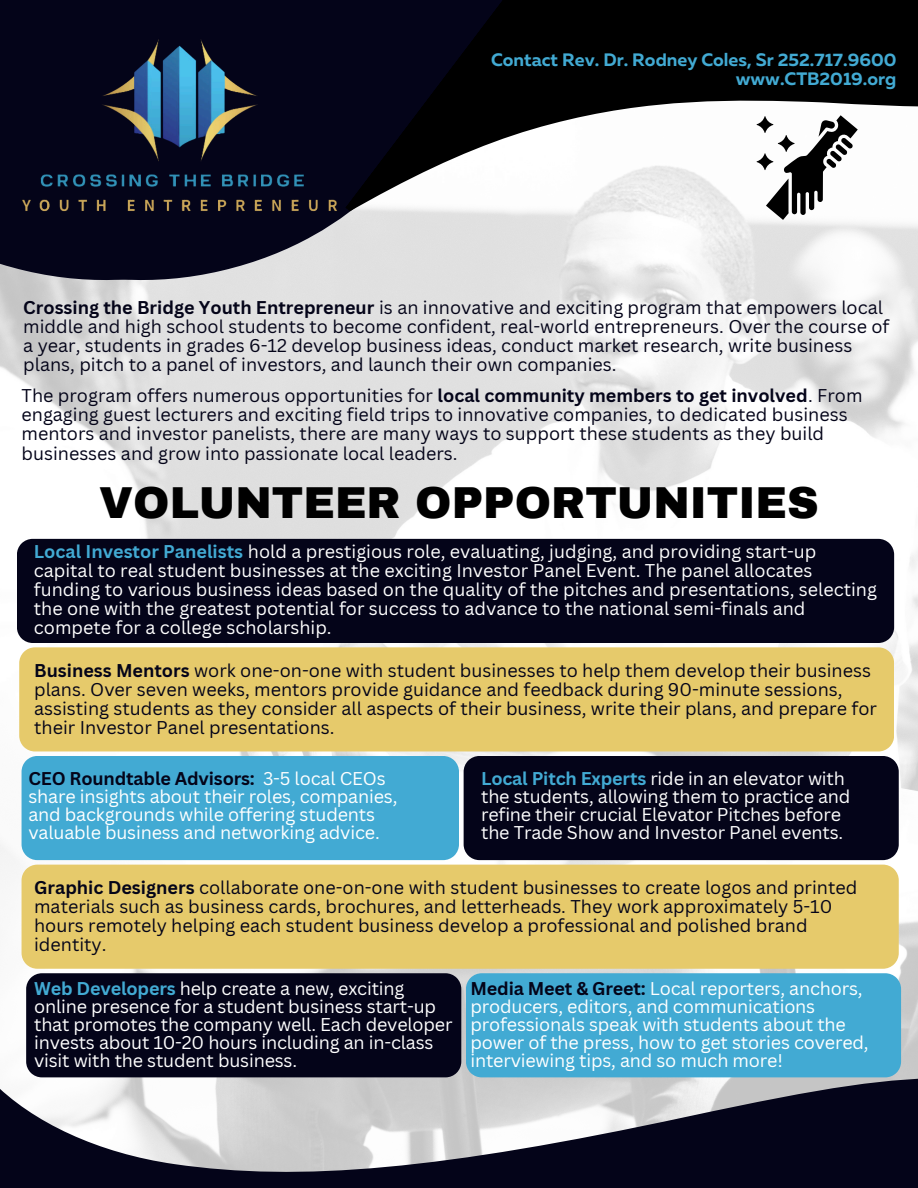
<style>
.page{position:relative;width:918px;height:1188px;background:#fff}
.page>*{position:absolute;margin:0;border:0;box-sizing:border-box;transform-origin:0 0}
.t1{font:900 43.8px "Archivo";color:#000}
.t2{font:18px/19.2px "Canva Sans";color:#040419}
.t3{font:18px/18px "Canva Sans";letter-spacing:-.01em;color:#fff}
.t4{font:700 18px/19.2px "Muller";color:#42aad3;text-align:right}
.s1{font-weight:700}
.s2{font-weight:700;color:#42aad3}
.s3{font-weight:700;color:#040419}
</style>
<div class="page">
<img style="left:0;top:287px;width:918px;height:774px">
<svg style="left:0;top:0;width:96px;height:287px;background:#3b3b4a"></svg>
<svg style="left:96px;top:248px;width:249px;height:39px;background:#787882"></svg>
<img style="left:3px;top:0;width:342px;height:248px">
<svg style="left:345px;top:0;width:573px;height:635px"></svg>
<svg style="left:0;top:1061px;width:918px;height:127px"></svg>
<div style="left:17px;top:539px;width:877px;height:104px;background:#040419"></div>
<div style="left:19px;top:647px;width:875px;height:104px;background:#e6ca6b"></div>
<div style="left:22px;top:756px;width:437px;height:104px;background:#42aad3"></div>
<div style="left:464px;top:756px;width:435px;height:104px;background:#040419"></div>
<div style="left:22px;top:865px;width:877px;height:104px;background:#e6ca6b"></div>
<div style="left:26px;top:973px;width:435px;height:104px;background:#040419"></div>
<div style="left:466px;top:973px;width:435px;height:104px;background:#42aad3"></div>
<svg style="left:757px;top:115px;width:101px;height:105px"></svg>
<p class="t4" style="left:491px;top:52px;width:407px">Contact Rev. Dr. Rodney Coles, Sr 252.717.9600 www.CTB2019.org</p>
<p class="t2" style="left:23px;top:297px;width:868px"><span class="s1">Crossing the Bridge Youth Entrepreneur</span> is an innovative and exciting program that empowers local middle and high school students to become confident, real-world entrepreneurs. Over the course of a year, students in grades 6-12 develop business ideas, conduct market research, write business plans, pitch to a panel of investors, and launch their own companies.</p>
<p class="t2" style="left:22px;top:386px;width:843px">The program offers numerous opportunities for <span class="s1">local community members to get involved</span>. From engaging guest lecturers and exciting field trips to innovative companies, to dedicated business mentors and investor panelists, there are many ways to support these students as they build businesses and grow into passionate local leaders.</p>
<p class="t1" style="left:99px;top:479px;width:721px">VOLUNTEER OPPORTUNITIES</p>
<h2 class="t3" style="left:34px;top:541px;width:845px;line-height:19.2px"><span class="s2">Local Investor Panelists</span> hold a prestigious role, evaluating, judging, and providing start-up capital to real student businesses at the exciting Investor Panel Event. The panel allocates funding to various business ideas based on the quality of the pitches and presentations, selecting the one with the greatest potential for success to advance to the national semi-finals and compete for a college scholarship.</h2>
<p class="t2" style="left:34px;top:660px;width:844px"><span class="s1">Business Mentors</span> work one-on-one with student businesses to help them develop their business plans. Over seven weeks, mentors provide guidance and feedback during 90-minute sessions, assisting students as they consider all aspects of their business, write their plans, and prepare for their Investor Panel presentations.</p>
<p class="t3" style="left:28px;top:769px;width:371px"><span class="s3">CEO Roundtable Advisors:</span> 3-5 local CEOs share insights about their roles, companies, and backgrounds while offering students</p>
<h1 class="t3" style="left:28px;top:823px;width:353px">valuable business and networking advice.</h1>
<p class="t3" style="left:481px;top:769px;width:371px"><span class="s2">Local Pitch Experts</span> ride in an elevator with the students, allowing them to practice and refine their crucial Elevator Pitches before the Trade Show and Investor Panel events.</p>
<p class="t2" style="left:34px;top:877px;width:825px"><span class="s1">Graphic Designers</span> collaborate one-on-one with student businesses to create logos and printed materials such as business cards, brochures, and letterheads. They work approximately 5-10 hours remotely helping each student business develop a professional and polished brand identity.</p>
<p class="t3" style="left:34px;top:979px;width:420px"><span class="s2">Web Developers</span> help create a new, exciting online presence for a student business start-up that promotes the company well. Each developer invests about 10-20 hours including an in-class visit with the student business.</p>
<p class="t3" style="left:471px;top:979px;width:400px"><span class="s3">Media Meet &amp; Greet:</span> Local reporters, anchors, producers, editors, and communications professionals speak with students about the power of the press, how to get stories covered, interviewing tips, and so much more!</p>
</div>
